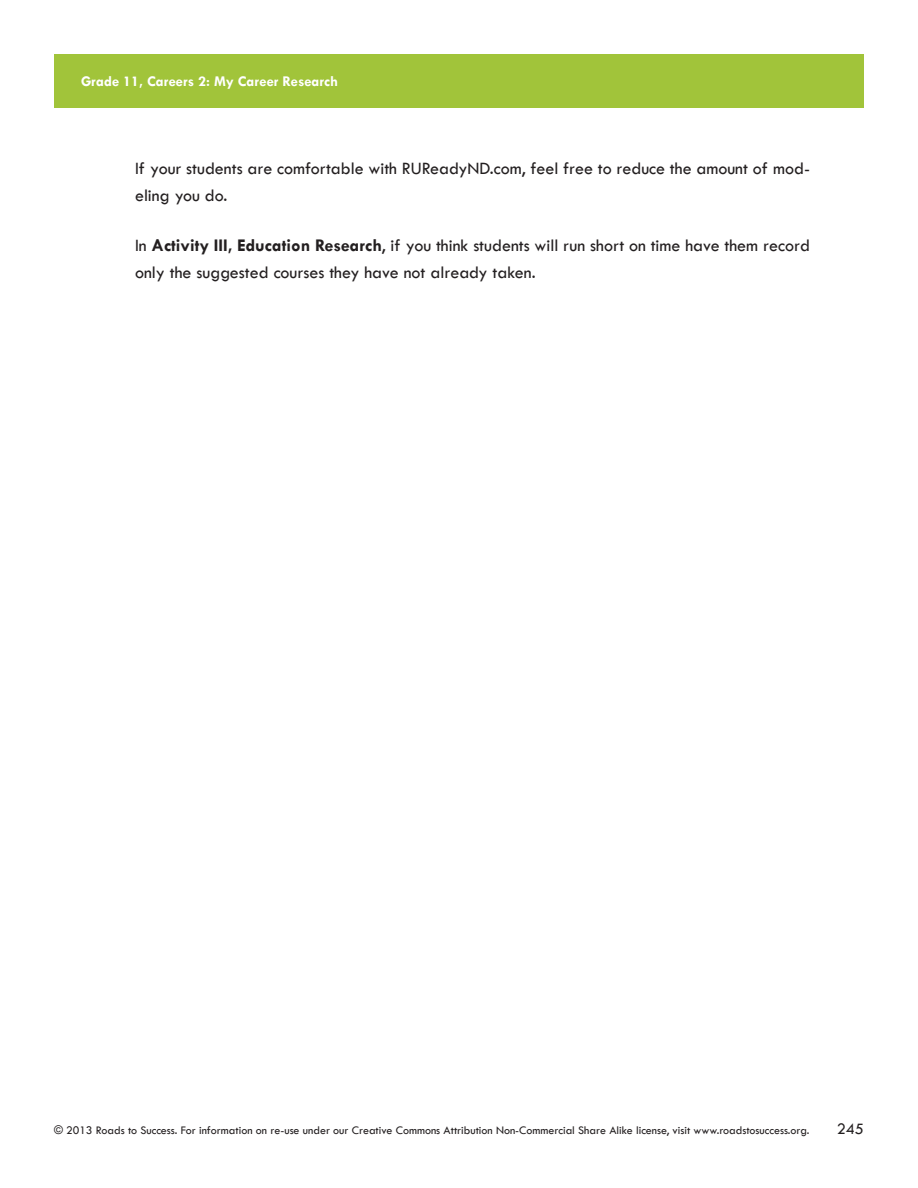
<style>
.page{position:relative;width:918px;height:1188px;background:#fff}
.page>*{position:absolute;margin:0;border:0;box-sizing:border-box;transform-origin:0 0}
.LO_Text{font:500 18px/27px "Tw Cen";color:#231f20}
.t1{font:500 16.5px "Tw Cen";color:#231f20}
.t2{font:700 15px "Tw Cen";color:#fff}
.t3{font:500 12px "Tw Cen";color:#231f20}
.s1{font-weight:700}
</style>
<div class="page">
<div style="left:54px;top:54px;width:810px;height:54px;background:#a1c43a"></div>
<p class="t2" style="left:81px;top:72px;width:259px">Grade 11, Careers 2: My Career Research</p>
<p class="LO_Text" style="left:135px;top:155px;width:676px">If your students are comfortable with RUReadyND.com, feel free to reduce the amount of mod&shy;eling you do.</p>
<p class="LO_Text" style="left:135px;top:232px;width:676px">In <span class="s1">Activity III, Education Research</span>, if you think students will run short on time have them record only the suggested courses they have not already taken.</p>
<p class="t3" style="left:54px;top:1123px;width:757px">© 2013 Roads to Success. For information on re-use under our Creative Commons Attribution Non-Commercial Share Alike license, visit www.roadstosuccess.org.</p>
<p class="t1" style="left:837px;top:1119px;width:29px">245</p>
</div>
